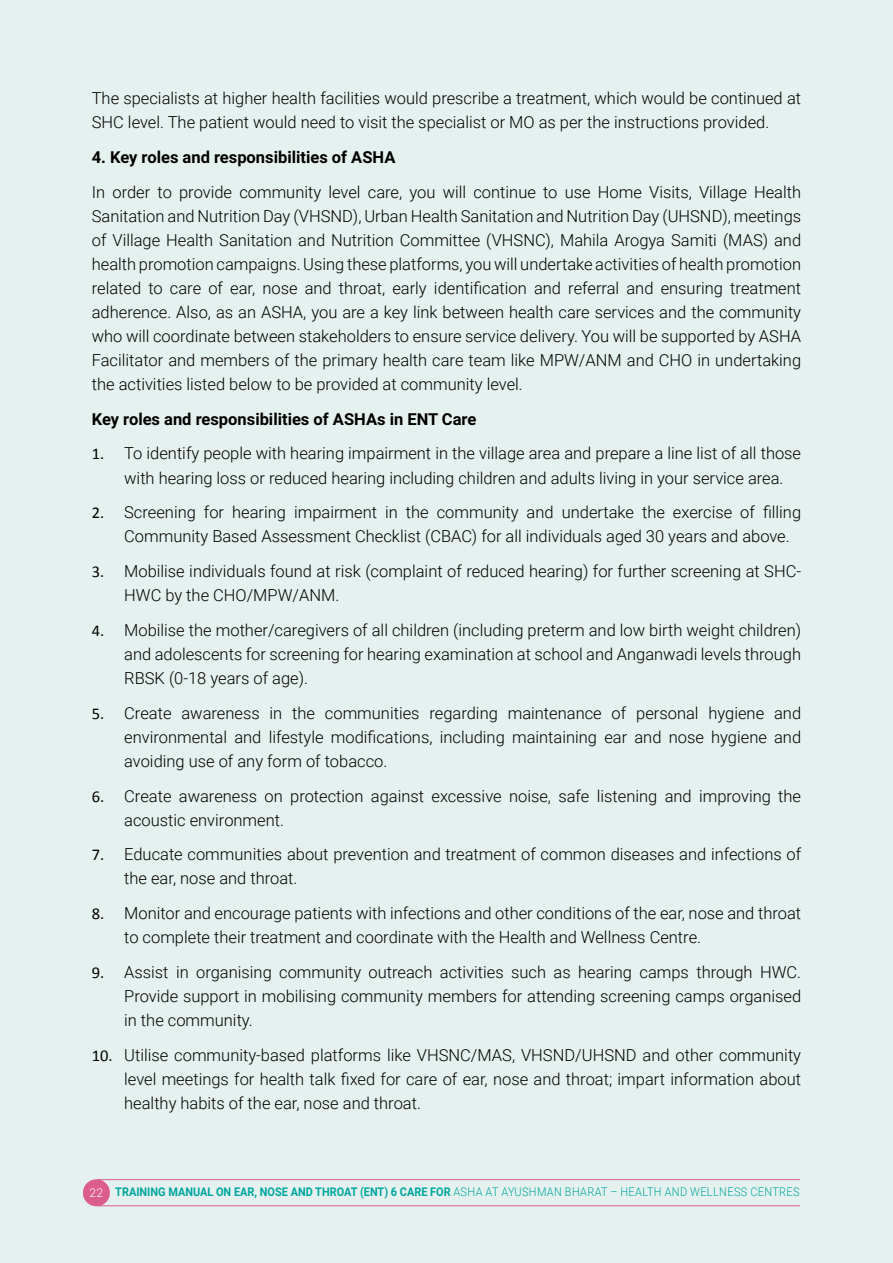
<style>
.page{position:relative;width:893px;height:1263px;background:#e5f1ef}
.page>*{position:absolute;margin:0;border:0;box-sizing:border-box;transform-origin:0 0}
.t1{font:300 16.5px/24px "Roboto";color:#000}
.t2{font:700 16.5px "Roboto";color:#000}
.t3{font:700 12px "Roboto";color:#00a69e;scale:.91 1}
.s1{font-family:"Calibri";font-weight:400}
.s2{font-weight:300;color:#fff}
.s3{font-weight:300}
</style>
<div class="page">
<div style="left:83px;top:1179px;width:27px;height:27px;background:#da5d8b;border-radius:50%"></div>
<hr style="left:97px;top:1179px;width:703px;height:1px;background:#da5d8b">
<hr style="left:97px;top:1205px;width:703px;height:1px;background:#da5d8b">
<p class="t1" style="left:92px;top:86px;width:711px">The specialists at higher health facilities would prescribe a treatment, which would be continued at<br>SHC level. The patient would need to visit the specialist or MO as per the instructions provided.</p>
<p class="t2" style="left:92px;top:146px;width:305px">4. Key roles and responsibilities of ASHA</p>
<p class="t1" style="left:92px;top:179px;width:711px;text-align:justify">In order to provide community level care, you will continue to use Home Visits, Village Health Sanitation and Nutrition Day (VHSND), Urban Health Sanitation and Nutrition Day (UHSND), meetings of Village Health Sanitation and Nutrition Committee (VHSNC), Mahila Arogya Samiti (MAS) and health promotion campaigns. Using these platforms, you will undertake activities of health promotion related to care of ear, nose and throat, early identification and referral and ensuring treatment adherence. Also, as an ASHA, you are a key link between health care services and the community who will coordinate between stakeholders to ensure service delivery. You will be supported by ASHA Facilitator and members of the primary health care team like MPW/ANM and CHO in undertaking the activities listed below to be provided at community level.</p>
<p class="t2" style="left:92px;top:407px;width:386px">Key roles and responsibilities of ASHAs in ENT Care</p>
<p class="t1" style="left:124px;top:441px;width:678px;text-indent:-32px"><span class="s1">1.</span> To identify people with hearing impairment in the village area and prepare a line list of all those with hearing loss or reduced hearing including children and adults living in your service area.</p>
<p class="t1" style="left:124px;top:500px;width:678px;text-indent:-32px"><span class="s1">2.</span> Screening for hearing impairment in the community and undertake the exercise of filling<br>Community Based Assessment Checklist (CBAC) for all individuals aged 30 years and above.</p>
<p class="t1" style="left:124px;top:559px;width:678px;text-indent:-32px"><span class="s1">3.</span> Mobilise individuals found at risk (complaint of reduced hearing) for further screening at SHC-<br>HWC by the CHO/MPW/ANM.</p>
<p class="t1" style="left:124px;top:617px;width:678px;text-align:justify;text-indent:-32px"><span class="s1">4.</span> Mobilise the mother/caregivers of all children (including preterm and low birth weight children) and adolescents for screening for hearing examination at school and Anganwadi levels through RBSK (0-18 years of age).</p>
<p class="t1" style="left:124px;top:700px;width:678px;text-align:justify;text-indent:-32px"><span class="s1">5.</span> Create awareness in the communities regarding maintenance of personal hygiene and environmental and lifestyle modifications, including maintaining ear and nose hygiene and avoiding use of any form of tobacco.</p>
<p class="t1" style="left:124px;top:783px;width:678px;text-indent:-32px"><span class="s1">6.</span> Create awareness on protection against excessive noise, safe listening and improving the acoustic environment.</p>
<p class="t1" style="left:124px;top:842px;width:678px;text-indent:-32px"><span class="s1">7.</span> Educate communities about prevention and treatment of common diseases and infections of the ear, nose and throat.</p>
<p class="t1" style="left:124px;top:901px;width:678px;text-indent:-32px"><span class="s1">8.</span> Monitor and encourage patients with infections and other conditions of the ear, nose and throat to complete their treatment and coordinate with the Health and Wellness Centre.</p>
<p class="t1" style="left:124px;top:959px;width:678px;text-align:justify;text-indent:-32px"><span class="s1">9.</span> Assist in organising community outreach activities such as hearing camps through HWC.<br>Provide support in mobilising community members for attending screening camps organised in the community.</p>
<p class="t1" style="left:124px;top:1042px;width:678px;text-align:justify;text-indent:-32px"><span class="s1">10.</span> Utilise community-based platforms like VHSNC/MAS, VHSND/UHSND and other community level meetings for health talk fixed for care of ear, nose and throat; impart information about healthy habits of the ear, nose and throat.</p>
<p class="t3" style="left:90px;top:1183px;width:782px"><span class="s2">22</span> TRAINING MANUAL ON EAR, NOSE AND THROAT (ENT) 6 CARE FOR <span class="s3">ASHA AT AYUSHMAN BHARAT – HEALTH AND WELLNESS CENTRES</span></p>
</div>
